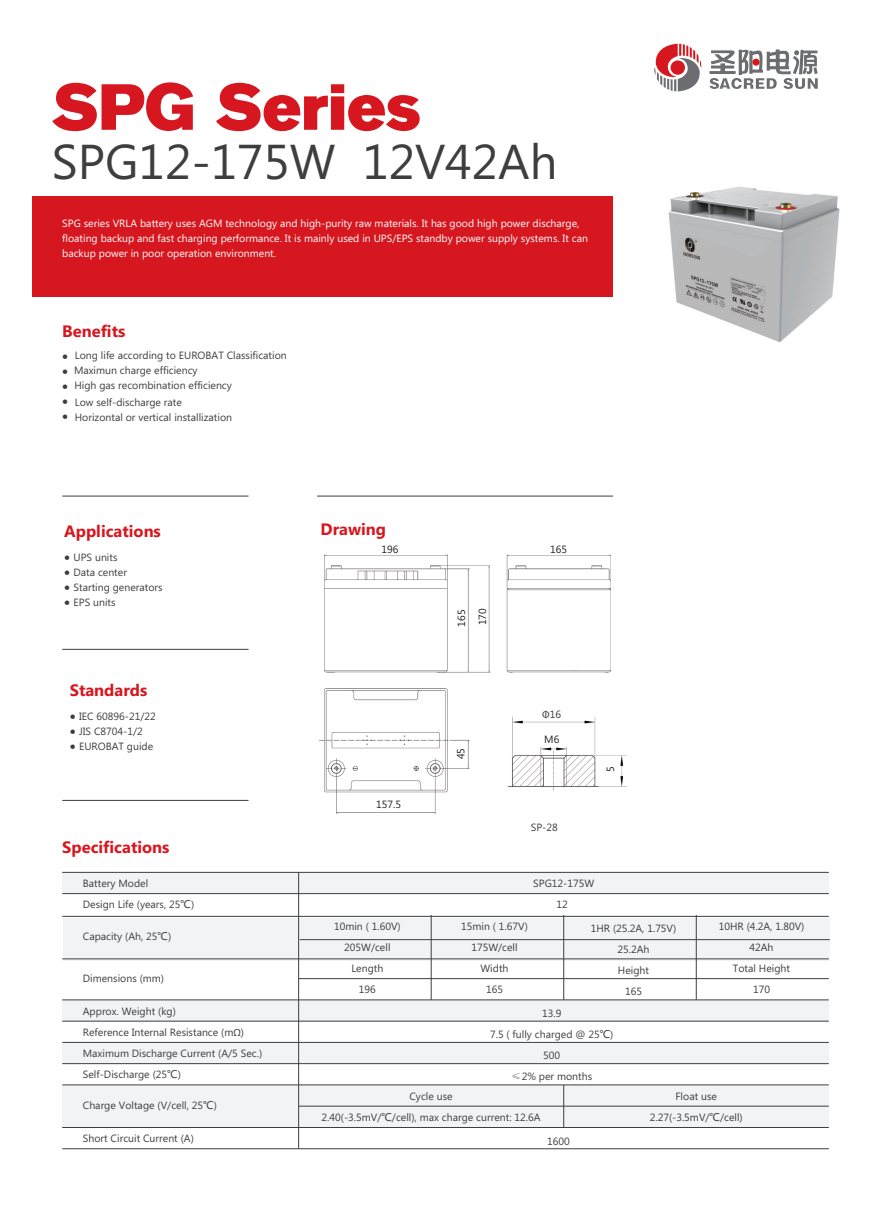
<style>
.page{position:relative;width:893px;height:1212px;background:#fff}
.page>*{position:absolute;margin:0;border:0;box-sizing:border-box;transform-origin:0 0}
.t1{font:64.35px "Akzidenz Grotesk BQ Super";color:#d7171f}
.t2{font:48.9px "Microsoft Phags Pa";color:#3e3e3f}
.t3{font:700 16.5px "Microsoft Phags Pa";color:#d7171f}
.t4{font:10.5px/21px "Microsoft Phags Pa";color:#3e3e3f;text-align:center}
.t5{font:10.5px/15px "Microsoft Phags Pa";color:#fff}
.t6{font:10.5px/21px "Microsoft Phags Pa";color:#231f20}
.s1{font-family:"Adobe Song Std";font-weight:300;font-size:6px}
.s2{font-family:"Microsoft Ya Hei"}
.s3{font-family:"Myriad Pro"}
.s4{font-family:"Adobe Song Std";font-weight:300}
</style>
<div class="page">
<div style="left:33px;top:196px;width:580px;height:101px;background:#d7171f"></div>
<svg style="left:654px;top:44px;width:48px;height:47px"></svg>
<svg style="left:709px;top:49px;width:109px;height:40px"></svg>
<div style="left:752px;top:59px;width:7px;height:7px;background:#d7171f;border-radius:50%"></div>
<hr style="left:62px;top:496px;width:187px;height:1px;background:#3e3e3f">
<hr style="left:317px;top:496px;width:296px;height:1px;background:#3e3e3f">
<hr style="left:62px;top:649px;width:187px;height:1px;background:#3e3e3f">
<hr style="left:62px;top:800px;width:187px;height:1px;background:#3e3e3f">
<div style="left:62px;top:1085px;width:767px;height:42px;background:#f2f3f4"></div>
<div style="left:62px;top:872px;width:767px;height:21px;background:#f2f3f4"></div>
<div style="left:63px;top:918px;width:767px;height:43px;background:#f2f3f4"></div>
<div style="left:62px;top:1000px;width:767px;height:21px;background:#f2f3f4"></div>
<div style="left:62px;top:1042px;width:767px;height:21px;background:#f2f3f4"></div>
<hr style="left:62px;top:872px;width:767px;height:1px;background:#3e3e3f">
<hr style="left:62px;top:893px;width:767px;height:1px;background:#3e3e3f">
<hr style="left:62px;top:916px;width:767px;height:1px;background:#3e3e3f">
<hr style="left:62px;top:958px;width:767px;height:1px;background:#3e3e3f">
<hr style="left:299px;top:978px;width:530px;height:1px;background:#3e3e3f">
<hr style="left:62px;top:999px;width:767px;height:1px;background:#3e3e3f">
<hr style="left:62px;top:1021px;width:767px;height:1px;background:#3e3e3f">
<hr style="left:62px;top:1042px;width:767px;height:1px;background:#3e3e3f">
<hr style="left:62px;top:1063px;width:767px;height:1px;background:#3e3e3f">
<hr style="left:62px;top:1084px;width:767px;height:1px;background:#3e3e3f">
<hr style="left:62px;top:1127px;width:767px;height:1px;background:#3e3e3f">
<hr style="left:62px;top:1148px;width:767px;height:1px;background:#3e3e3f">
<hr style="left:299px;top:1106px;width:530px;height:1px;background:#3e3e3f">
<hr style="left:298px;top:872px;width:1px;height:277px;background:#3e3e3f">
<hr style="left:431px;top:915px;width:1px;height:85px;background:#3e3e3f">
<hr style="left:563px;top:915px;width:1px;height:85px;background:#3e3e3f">
<hr style="left:696px;top:915px;width:1px;height:85px;background:#3e3e3f">
<hr style="left:563px;top:1085px;width:1px;height:42px;background:#3e3e3f">
<img style="left:320px;top:555px;width:290px;height:258px">
<img style="left:508px;top:708px;width:118px;height:82px">
<hr style="left:300px;top:939px;width:530px;height:1px;background:#3e3e3f">
<img style="left:668px;top:187px;width:172px;height:155px">
<h1 class="t1" style="left:52px;top:70px;width:371px">SPG Series</h1>
<h2 class="t2" style="left:52px;top:128px;width:507px">SPG12-175W 12V42Ah</h2>
<p class="t5" style="left:62px;top:215px;width:527px">SPG series VRLA battery uses AGM technology and high-purity raw materials. It has good high power discharge, floating backup and fast charging performance. It is mainly used in UPS/EPS standby power supply systems. It can backup power in poor operation environment.</p>
<h3 class="t3" style="left:62px;top:319px;width:65px">Benefits</h3>
<p class="t4" style="left:62px;top:345px;width:226px"><span class="s1">●</span> Long life according to EUROBAT Classification</p>
<p class="t4" style="left:62px;top:360px;width:137px"><span class="s1">●</span> Maximun charge efficiency</p>
<p class="t4" style="left:62px;top:375px;width:171px"><span class="s1">●</span> High gas recombination efficiency</p>
<p class="t4" style="left:62px;top:391px;width:121px"><span class="s1">●</span> Low self-discharge rate</p>
<p class="t4" style="left:62px;top:406px;width:171px"><span class="s1">●</span> Horizontal or vertical installization</p>
<h3 class="t3" style="left:64px;top:520px;width:98px">Applications</h3>
<p class="t4" style="left:64px;top:546px;width:55px"><span class="s1">●</span> UPS units</p>
<p class="t4" style="left:64px;top:561px;width:64px"><span class="s1">●</span> Data center</p>
<p class="t4" style="left:64px;top:576px;width:100px"><span class="s1">●</span> Starting generators</p>
<p class="t4" style="left:64px;top:591px;width:53px"><span class="s1">●</span> EPS units</p>
<h3 class="t3" style="left:70px;top:679px;width:79px">Standards</h3>
<p class="t4" style="left:70px;top:705px;width:88px"><span class="s1">●</span> IEC 60896-21/22</p>
<p class="t4" style="left:70px;top:720px;width:75px"><span class="s1">●</span> JIS C8704-1/2</p>
<p class="t4" style="left:70px;top:735px;width:85px"><span class="s1">●</span> EUROBAT guide</p>
<h3 class="t3" style="left:62px;top:835px;width:109px">Specifications</h3>
<p class="t4" style="left:83px;top:872px;width:113px;text-align:left">Battery Model<br>Design Life (years, 25<span class="s2">℃</span>)</p>
<p class="t4" style="left:83px;top:925px;width:90px">Capacity (Ah, 25<span class="s2">℃</span>)</p>
<p class="t4" style="left:83px;top:967px;width:83px">Dimensions (mm)</p>
<p class="t4" style="left:83px;top:1000px;width:181px;text-align:left">Approx. Weight (kg)<br>Reference Internal Resistance (m<span class="s3">Ω</span>)<br>Maximum Discharge Current (A/5 Sec.)<br>Self-Discharge (25<span class="s2">℃</span>)</p>
<p class="t4" style="left:83px;top:1094px;width:136px">Charge Voltage (V/cell, 25<span class="s2">℃</span>)</p>
<p class="t4" style="left:83px;top:1127px;width:112px">Short Circuit Current (A)</p>
<h3 class="t3" style="left:320px;top:517px;width:67px">Drawing</h3>
<p class="t6" style="left:382px;top:538px;width:19px">196</p>
<p class="t6" style="left:550px;top:538px;width:19px">165</p>
<p class="t6" style="left:376px;top:793px;width:26px">157.5</p>
<p class="t6" style="left:450px;top:627px;width:20px;rotate:-90deg">165<br>170</p>
<p class="t6" style="left:450px;top:759px;width:13px;rotate:-90deg">45</p>
<p class="t4" style="left:542px;top:703px;width:20px"><span class="s3">Φ</span>16</p>
<p class="t6" style="left:544px;top:729px;width:17px">M6</p>
<p class="t6" style="left:599px;top:771px;width:7px;rotate:-90deg">5</p>
<p class="t4" style="left:531px;top:816px;width:28px">SP-28</p>
<p class="t4" style="left:533px;top:872px;width:62px">SPG12-175W<br>12</p>
<p class="t4" style="left:334px;top:915px;width:68px">10min ( 1.60V)<br>205W/cell<br>Length<br>196</p>
<p class="t4" style="left:719px;top:915px;width:87px">10HR (4.2A, 1.80V)<br>42Ah<br>Total Height<br>170</p>
<p class="t4" style="left:461px;top:915px;width:68px">15min ( 1.67V)<br>175W/cell<br>Width<br>165</p>
<p class="t4" style="left:591px;top:917px;width:87px">1HR (25.2A, 1.75V)<br>25.2Ah<br>Height<br>165</p>
<p class="t4" style="left:490px;top:1002px;width:125px">13.9<br>7.5 ( fully charged @ 25<span class="s2">℃</span>)<br>500<br><span class="s4">≤</span>2% per months</p>
<p class="t4" style="left:322px;top:1085px;width:220px">Cycle use<br>2.40(-3.5mV/<span class="s2">℃</span>/cell), max charge current: 12.6A</p>
<p class="t4" style="left:650px;top:1085px;width:95px">Float use<br>2.27(-3.5mV/<span class="s2">℃</span>/cell)</p>
<p class="t4" style="left:547px;top:1130px;width:24px">1600</p>
</div>
